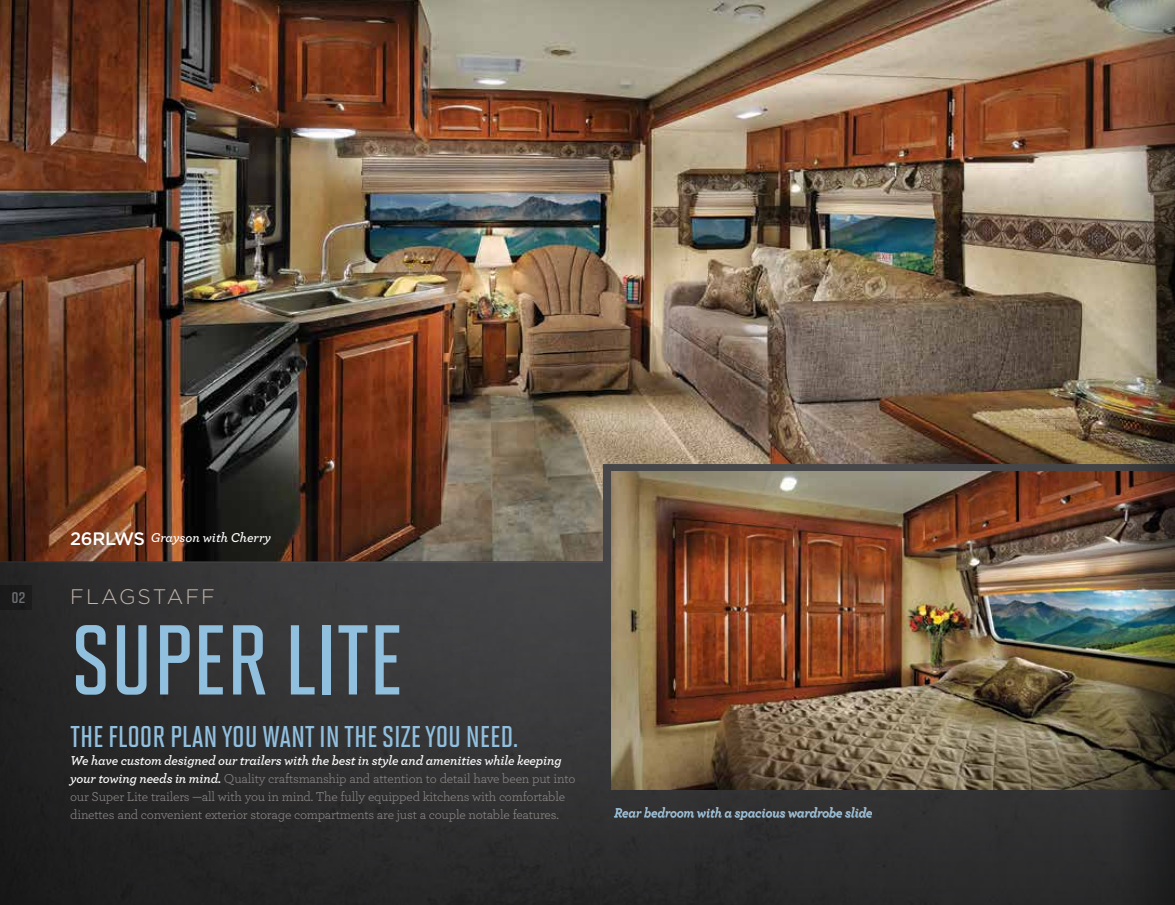
<style>
.page{position:relative;width:1175px;height:905px;background:#fff}
.page>*{position:absolute;margin:0;border:0;box-sizing:border-box;transform-origin:0 0}
.t1{font:98.85px "Solano Gothic MVB Sb Cap";color:#91c0df}
.t2{font:30px "Solano Gothic MVB Sb Cap";color:#91c0df}
.t3{font:300 21px "Gotham";letter-spacing:.1em;color:#c3b6ad}
.t4{font:600 18px "Solano Gothic MVB";color:#6d6e71}
.t5{font:13.5px/18px "Archer";letter-spacing:-.015em;color:#8d8887}
.t6{font:italic 600 13.5px "Archer";letter-spacing:-.01em;color:#91c0df}
.t7{font:italic 600 13.5px "Archer";color:#fff}
.s1{font-family:"Gotham";font-weight:500;font-style:normal;font-size:18px}
.s2{font-weight:600;font-style:italic;color:#fff}
</style>
<div class="page">
<div style="left:0;top:0;width:1174px;height:904px;background:#000;opacity:.75"></div>
<hr style="left:0;top:561px;width:603px;height:1px;background:#bcbec0">
<div style="left:0;top:585px;width:32px;height:24px;background:#1a1a1b"></div>
<img style="left:611px;top:561px;width:481px;height:228px">
<img style="left:0;top:0;width:1092px;height:561px">
<img style="left:1092px;top:0;width:82px;height:904px">
<div style="left:614px;top:807px;width:258px;height:13px;background:#e0e1e2;opacity:.75"></div>
<h3 class="t4" style="left:11px;top:586px;width:16px">02</h3>
<p class="t7" style="left:70px;top:527px;width:202px"><span class="s1">26RLWS</span> Grayson with Cherry</p>
<h3 class="t3" style="left:70px;top:585px;width:146px">FLAGSTAFF</h3>
<h1 class="t1" style="left:71px;top:606px;width:333px">SUPER LITE</h1>
<h2 class="t2" style="left:70px;top:720px;width:449px">THE FLOOR PLAN YOU WANT IN THE SIZE YOU NEED.</h2>
<p class="t5" style="left:70px;top:751px;width:507px"><span class="s2">We have custom designed our trailers with the best in style and amenities while keeping your towing needs in mind.</span> Quality craftsmanship and attention to detail have been put into our Super Lite trailers —all with you in mind. The fully equipped kitchens with comfortable dinettes and convenient exterior storage compartments are just a couple notable features.</p>
<p class="t6" style="left:614px;top:802px;width:260px">Rear bedroom with a spacious wardrobe slide</p>
</div>
